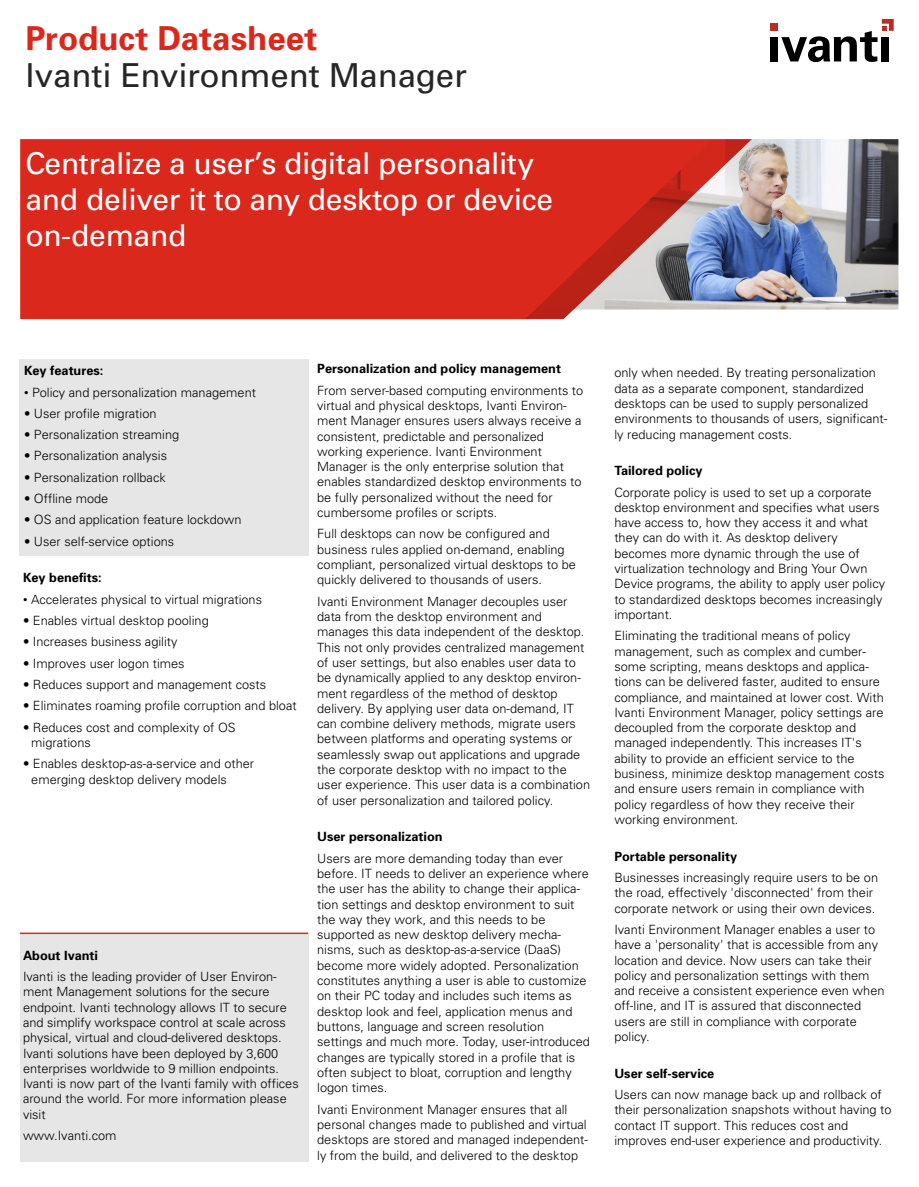
<style>
.page{position:relative;width:919px;height:1187px;background:#fff}
.page>*{position:absolute;margin:0;border:0;box-sizing:border-box;transform-origin:0 0}
.t1{font:33px "Univers";letter-spacing:-.005em;color:#272525}
.t2{font:700 33px "Univers";color:#da291c}
.t3{font:30px/36px "Univers";letter-spacing:-.01em;color:#fff}
.t4{font:300 12.75px/15.3px "Univers";color:#000}
.t5{font:700 12.75px "Univers";color:#000}
.s1{font-weight:400}
</style>
<div class="page">
<div style="left:19px;top:360px;width:290px;height:196px;background:#e6e6e7"></div>
<img style="left:751px;top:139px;width:147px;height:170px">
<svg style="left:20px;top:139px;width:731px;height:180px;background:#d2372e"></svg>
<svg style="left:560px;top:309px;width:339px;height:11px"></svg>
<div style="left:20px;top:934px;width:288px;height:227px;background:#e6e6e7"></div>
<hr style="left:20px;top:932px;width:288px;height:2px;background:#da291c">
<div style="left:770px;top:37px;width:7px;height:24px;background:#000"></div>
<svg style="left:781px;top:19px;width:112px;height:43px"></svg>
<div style="left:770px;top:24px;width:7px;height:7px;background:#bb2d22"></div>
<h1 class="t2" style="left:26px;top:17px;width:293px">Product Datasheet</h1>
<h1 class="t1" style="left:26px;top:55px;width:443px">Ivanti Environment Manager</h1>
<h2 class="t3" style="left:26px;top:144px;width:529px">Centralize a user’s digital personality and deliver it to any desktop or device on-demand</h2>
<p class="t5" style="left:24px;top:362px;width:81px">Key features:</p>
<p class="t4" style="left:24px;top:384px;width:233px"><span class="s1">•</span> Policy and personalization management</p>
<p class="t4" style="left:24px;top:405px;width:134px">• User profile migration</p>
<p class="t4" style="left:24px;top:426px;width:157px">• Personalization streaming</p>
<p class="t4" style="left:24px;top:448px;width:145px">• Personalization analysis</p>
<p class="t4" style="left:24px;top:469px;width:143px">• Personalization rollback</p>
<p class="t4" style="left:24px;top:490px;width:86px">• Offline mode</p>
<p class="t4" style="left:24px;top:512px;width:219px">• OS and application feature lockdown</p>
<p class="t4" style="left:24px;top:533px;width:152px">• User self-service options</p>
<p class="t5" style="left:23px;top:569px;width:80px">Key benefits:</p>
<p class="t4" style="left:23px;top:591px;width:240px"><span class="s1">•</span> Accelerates physical to virtual migrations</p>
<p class="t4" style="left:23px;top:612px;width:187px">• Enables virtual desktop pooling</p>
<p class="t4" style="left:23px;top:633px;width:156px">• Increases business agility</p>
<p class="t4" style="left:23px;top:655px;width:163px">• Improves user logon times</p>
<p class="t4" style="left:23px;top:676px;width:245px">• Reduces support and management costs</p>
<p class="t4" style="left:23px;top:697px;width:275px">• Eliminates roaming profile corruption and bloat</p>
<p class="t4" style="left:31px;top:719px;width:206px;text-indent:-8px">• Reduces cost and complexity of OS migrations</p>
<p class="t4" style="left:31px;top:755px;width:224px;text-indent:-8px">• Enables desktop-as-a-service and other emerging desktop delivery models</p>
<p class="t5" style="left:23px;top:946px;width:77px">About Ivanti</p>
<p class="t4" style="left:23px;top:968px;width:277px">Ivanti is the leading provider of User Environ&shy;ment Management solutions for the secure endpoint. Ivanti technology allows IT to secure and simplify workspace control at scale across physical, virtual and cloud-delivered desktops.<br>Ivanti solutions have been deployed by 3,600 enterprises worldwide to 9 million endpoints.<br>Ivanti is now part of the Ivanti family with offices around the world. For more information please visit</p>
<p class="t4" style="left:23px;top:1127px;width:95px">www.Ivanti.com</p>
<p class="t5" style="left:317px;top:360px;width:245px">Personalization and policy management</p>
<p class="t4" style="left:317px;top:382px;width:267px">From server-based computing environments to virtual and physical desktops, Ivanti Environ&shy;ment Manager ensures users always receive a consistent, predictable and personalized working experience. Ivanti Environment Manager is the only enterprise solution that enables standardized desktop environments to be fully personalized without the need for cumbersome profiles or scripts.</p>
<p class="t4" style="left:317px;top:526px;width:260px">Full desktops can now be configured and business rules applied on-demand, enabling compliant, personalized virtual desktops to be quickly delivered to thousands of users.</p>
<p class="t4" style="left:317px;top:593px;width:274px">Ivanti Environment Manager decouples user data from the desktop environment and manages this data independent of the desktop.<br>This not only provides centralized management of user settings, but also enables user data to be dynamically applied to any desktop environ&shy;ment regardless of the method of desktop delivery. By applying user data on-demand, IT can combine delivery methods, migrate users between platforms and operating systems or seamlessly swap out applications and upgrade the corporate desktop with no impact to the user experience. This user data is a combination of user personalization and tailored policy.</p>
<p class="t5" style="left:317px;top:828px;width:127px">User personalization</p>
<p class="t4" style="left:317px;top:850px;width:274px">Users are more demanding today than ever before. IT needs to deliver an experience where the user has the ability to change their applica&shy;tion settings and desktop environment to suit the way they work, and this needs to be supported as new desktop delivery mecha&shy;nisms, such as desktop-as-a-service (DaaS) become more widely adopted. Personalization constitutes anything a user is able to customize on their PC today and includes such items as desktop look and feel, application menus and buttons, language and screen resolution settings and much more. Today, user-introduced changes are typically stored in a profile that is often subject to bloat, corruption and lengthy logon times.</p>
<p class="t4" style="left:317px;top:1100px;width:272px">Ivanti Environment Manager ensures that all personal changes made to published and virtual desktops are stored and managed independent&shy;ly from the build, and delivered to the desktop</p>
<p class="t4" style="left:614px;top:365px;width:274px">only when needed. By treating personalization data as a separate component, standardized desktops can be used to supply personalized environments to thousands of users, significant&shy;ly reducing management costs.</p>
<p class="t5" style="left:614px;top:462px;width:90px">Tailored policy</p>
<p class="t4" style="left:614px;top:484px;width:272px">Corporate policy is used to set up a corporate desktop environment and specifies what users have access to, how they access it and what they can do with it. As desktop delivery becomes more dynamic through the use of virtualization technology and Bring Your Own Device programs, the ability to apply user policy to standardized desktops becomes increasingly important.</p>
<p class="t4" style="left:614px;top:627px;width:271px">Eliminating the traditional means of policy management, such as complex and cumber&shy;some scripting, means desktops and applica&shy;tions can be delivered faster, audited to ensure compliance, and maintained at lower cost. With Ivanti Environment Manager, policy settings are decoupled from the corporate desktop and managed independently. This increases IT's ability to provide an efficient service to the business, minimize desktop management costs and ensure users remain in compliance with policy regardless of how they receive their working environment.</p>
<p class="t5" style="left:614px;top:847px;width:124px">Portable personality</p>
<p class="t4" style="left:614px;top:869px;width:265px">Businesses increasingly require users to be on the road, effectively 'disconnected' from their corporate network or using their own devices.</p>
<p class="t4" style="left:614px;top:921px;width:271px">Ivanti Environment Manager enables a user to have a 'personality' that is accessible from any location and device. Now users can take their policy and personalization settings with them and receive a consistent experience even when off-line, and IT is assured that disconnected users are still in compliance with corporate policy.</p>
<p class="t5" style="left:614px;top:1064px;width:101px">User self-service</p>
<p class="t4" style="left:614px;top:1086px;width:279px">Users can now manage back up and rollback of their personalization snapshots without having to contact IT support. This reduces cost and improves end-user experience and productivity.</p>
</div>
